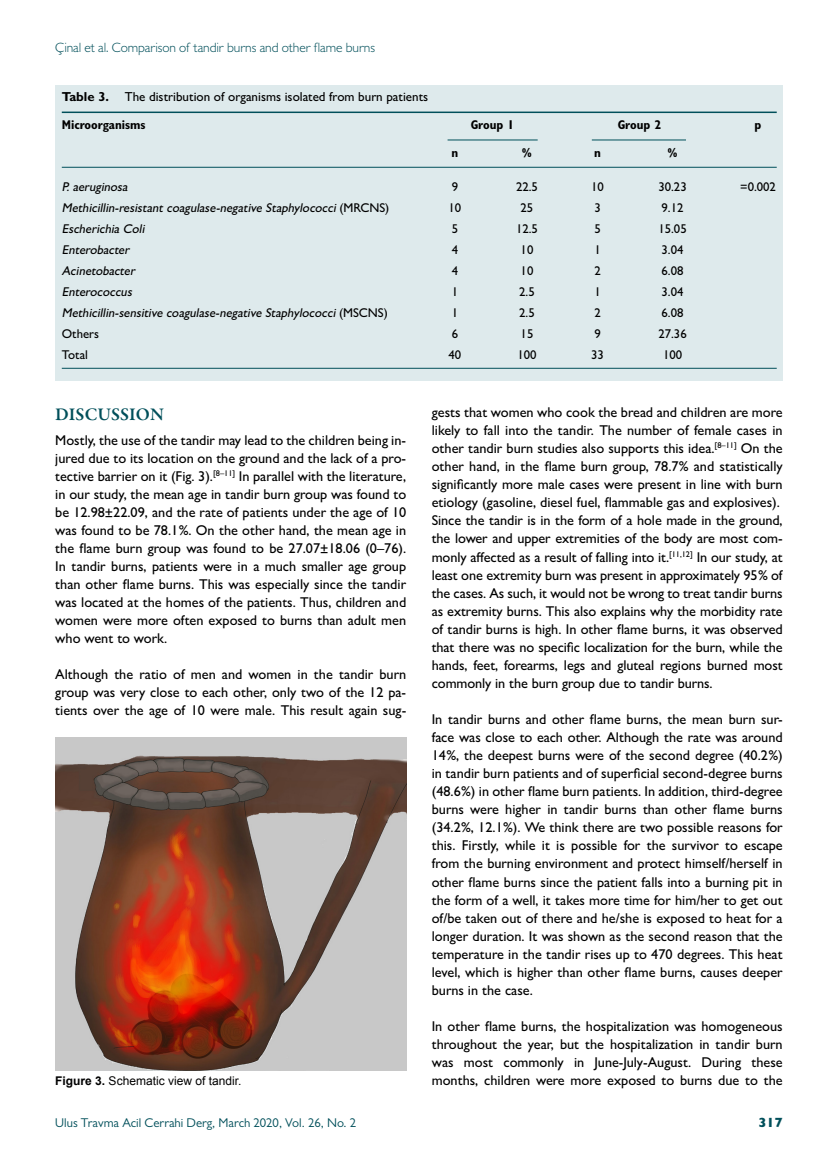
<style>
.page{position:relative;width:838px;height:1170px;background:#fff}
.page>*{position:absolute;margin:0;border:0;box-sizing:border-box;transform-origin:0 0}
.t1{font:600 18px "Garamond Premr Pro";color:#004f5a}
.t2{font:500 14.25px/18px "Gill Sans MT Pro";letter-spacing:-.005em;color:#000;text-align:justify}
.t3{font:300 13.5px "Gill Sans MT Pro";letter-spacing:-.005em;color:#004f5a}
.t4{font:800 13.5px "Gill Sans MT Pro";color:#004f5a}
.t5{font:500 13.05px "Gill Sans MT Pro";color:#000}
.t6{font:italic 500 12.75px "Gill Sans MT Pro";color:#000}
.t7{font:500 12.75px "Gill Sans MT Pro";color:#000}
.t8{font:12.75px "Gill Sans MT Pro";color:#004f5a}
.t9{font:700 condensed 12.75px "Gill Sans MT Pro";color:#000}
.t10{font:12px "Arial";color:#000}
.s1{font-weight:700}
.s2{font-style:normal}
</style>
<div class="page">
<div style="left:55px;top:85px;width:727px;height:295px;background:#deeaec"></div>
<hr style="left:62px;top:111px;width:714px;height:2px;background:#004f5a">
<hr style="left:62px;top:167px;width:714px;height:1px;background:#004f5a">
<hr style="left:447px;top:140px;width:90px;height:1px;background:#004f5a">
<hr style="left:592px;top:140px;width:94px;height:1px;background:#004f5a">
<hr style="left:62px;top:368px;width:714px;height:1px;background:#004f5a">
<img style="left:55px;top:737px;width:351px;height:333px">
<p class="t3" style="left:55px;top:39px;width:321px">Çinal et al. Comparison of tandir burns and other flame burns</p>
<p class="t5" style="left:62px;top:89px;width:368px"><span class="s1">Table 3.</span> The distribution of organisms isolated from burn patients</p>
<p class="t9" style="left:62px;top:117px;width:85px">Microorganisms</p>
<p class="t9" style="left:470px;top:117px;width:45px">Group 1</p>
<p class="t9" style="left:617px;top:117px;width:45px">Group 2</p>
<p class="t9" style="left:754px;top:117px;width:8px">p</p>
<p class="t9" style="left:451px;top:145px;width:8px">n</p>
<p class="t9" style="left:522px;top:145px;width:11px">%</p>
<p class="t9" style="left:594px;top:145px;width:8px">n</p>
<p class="t9" style="left:668px;top:145px;width:11px">%</p>
<p class="t6" style="left:62px;top:179px;width:70px">P. aeruginosa</p>
<p class="t7" style="left:452px;top:179px;width:8px">9</p>
<p class="t7" style="left:516px;top:179px;width:23px">22.5</p>
<p class="t7" style="left:591px;top:179px;width:14px">10</p>
<p class="t7" style="left:658px;top:179px;width:30px">30.23</p>
<p class="t7" style="left:740px;top:179px;width:37px">=0.002</p>
<p class="t6" style="left:62px;top:200px;width:329px">Methicillin-resistant coagulase-negative Staphylococci <span class="s2">( M RC N S )</span></p>
<p class="t7" style="left:448px;top:200px;width:14px">10</p>
<p class="t7" style="left:520px;top:200px;width:14px">25</p>
<p class="t7" style="left:594px;top:200px;width:8px">3</p>
<p class="t7" style="left:661px;top:200px;width:23px">9.12</p>
<p class="t6" style="left:62px;top:221px;width:87px">Escherichia Coli</p>
<p class="t7" style="left:452px;top:221px;width:8px">5</p>
<p class="t7" style="left:516px;top:221px;width:23px">12.5</p>
<p class="t7" style="left:594px;top:221px;width:8px">5</p>
<p class="t7" style="left:658px;top:221px;width:30px">15.05</p>
<p class="t6" style="left:62px;top:242px;width:72px">Enterobacter</p>
<p class="t7" style="left:452px;top:242px;width:8px">4</p>
<p class="t7" style="left:520px;top:242px;width:14px">10</p>
<p class="t7" style="left:594px;top:242px;width:8px">1</p>
<p class="t7" style="left:661px;top:242px;width:23px">3.04</p>
<p class="t6" style="left:62px;top:263px;width:77px">Acinetobacter</p>
<p class="t7" style="left:452px;top:263px;width:8px">4</p>
<p class="t7" style="left:520px;top:263px;width:14px">10</p>
<p class="t7" style="left:594px;top:263px;width:8px">2</p>
<p class="t7" style="left:661px;top:263px;width:23px">6.08</p>
<p class="t6" style="left:62px;top:284px;width:74px">Enterococcus</p>
<p class="t7" style="left:452px;top:284px;width:8px">1</p>
<p class="t7" style="left:519px;top:284px;width:17px">2.5</p>
<p class="t7" style="left:594px;top:284px;width:8px">1</p>
<p class="t7" style="left:661px;top:284px;width:23px">3.04</p>
<p class="t6" style="left:62px;top:305px;width:327px">Methicillin-sensitive coagulase-negative Staphylococci <span class="s2">( M S C N S )</span></p>
<p class="t7" style="left:452px;top:305px;width:8px">1</p>
<p class="t7" style="left:519px;top:305px;width:17px">2.5</p>
<p class="t7" style="left:594px;top:305px;width:8px">2</p>
<p class="t7" style="left:661px;top:305px;width:23px">6.08</p>
<p class="t7" style="left:62px;top:326px;width:39px">Others</p>
<p class="t7" style="left:452px;top:326px;width:8px">6</p>
<p class="t7" style="left:520px;top:326px;width:14px">15</p>
<p class="t7" style="left:594px;top:326px;width:8px">9</p>
<p class="t7" style="left:658px;top:326px;width:30px">27.36</p>
<p class="t7" style="left:62px;top:347px;width:28px">Total</p>
<p class="t7" style="left:448px;top:347px;width:14px">40</p>
<p class="t7" style="left:517px;top:347px;width:21px">100</p>
<p class="t7" style="left:591px;top:347px;width:14px">33</p>
<p class="t7" style="left:663px;top:347px;width:21px">100</p>
<p class="t2" style="left:432px;top:403px;width:352px;text-align:left">gests that women who cook the bread and children are more likely to fall into the tandir. The number of female cases in other tandir burn studies also supports this idea.<sup>[8–11]</sup> On the other hand, in the flame burn group, 78.7% and statistically significantly more male cases were present in line with burn etiology (gasoline, diesel fuel, flammable gas and explosives).<br>Since the tandir is in the form of a hole made in the ground, the lower and upper extremities of the body are most com&shy;monly affected as a result of falling into it.<sup>[11,12]</sup> In our study, at least one extremity burn was present in approximately 95% of the cases. As such, it would not be wrong to treat tandir burns as extremity burns. This also explains why the morbidity rate of tandir burns is high. In other flame burns, it was observed that there was no specific localization for the burn, while the hands, feet, forearms, legs and gluteal regions burned most commonly in the burn group due to tandir burns.</p>
<p class="t2" style="left:432px;top:710px;width:352px">In tandir burns and other flame burns, the mean burn sur&shy;face was close to each other. Although the rate was around 14%, the deepest burns were of the second degree (40.2%) in tandir burn patients and of superficial second-degree burns (48.6%) in other flame burn patients. In addition, third-degree burns were higher in tandir burns than other flame burns (34.2%, 12.1%). We think there are two possible reasons for this. Firstly, while it is possible for the survivor to escape from the burning environment and protect himself/herself in other flame burns since the patient falls into a burning pit in the form of a well, it takes more time for him/her to get out of/be taken out of there and he/she is exposed to heat for a longer duration. It was shown as the second reason that the temperature in the tandir rises up to 470 degrees. This heat level, which is higher than other flame burns, causes deeper burns in the case.</p>
<p class="t2" style="left:432px;top:1016px;width:352px">In other flame burns, the hospitalization was homogeneous throughout the year, but the hospitalization in tandir burn was most commonly in June-July-August. During these months, children were more exposed to burns due to the</p>
<p class="t1" style="left:55px;top:404px;width:110px">DISCUSSION</p>
<p class="t2" style="left:55px;top:431px;width:352px">Mostly, the use of the tandir may lead to the children being in&shy;jured due to its location on the ground and the lack of a pro&shy;tective barrier on it (Fig. 3).<sup>[8–11]</sup> In parallel with the literature, in our study, the mean age in tandir burn group was found to be 12.98±22.09, and the rate of patients under the age of 10 was found to be 78.1%. On the other hand, the mean age in the flame burn group was found to be 27.07±18.06 (0–76).<br>In tandir burns, patients were in a much smaller age group than other flame burns. This was especially since the tandir was located at the homes of the patients. Thus, children and women were more often exposed to burns than adult men who went to work.</p>
<p class="t2" style="left:55px;top:665px;width:352px">Although the ratio of men and women in the tandir burn group was very close to each other, only two of the 12 pa&shy;tients over the age of 10 were male. This result again sug-</p>
<p class="t10" style="left:55px;top:1073px;width:188px"><span class="s1">Figure 3.</span> Schematic view of tandir.</p>
<p class="t8" style="left:55px;top:1115px;width:302px">Ulus Travma Acil Cerrahi Derg, March 2020, Vol. 26, No. 2</p>
<p class="t4" style="left:758px;top:1114px;width:26px">317</p>
</div>
